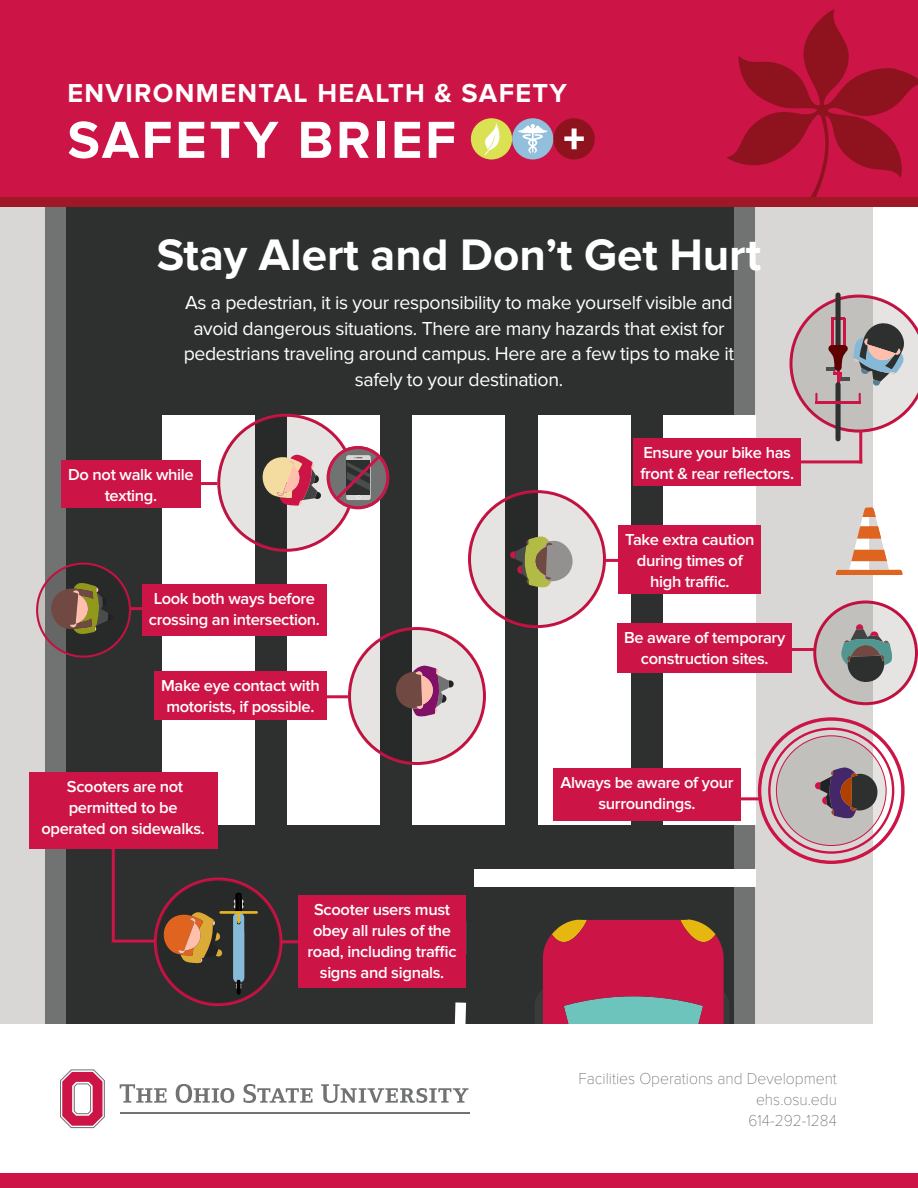
<style>
.page{position:relative;width:918px;height:1188px;background:#fff}
.page>*{position:absolute;margin:0;border:0;box-sizing:border-box;transform-origin:0 0}
.t1{font:700 54px "Proxima Nova";letter-spacing:.05em;color:#fff}
.t2{font:700 45.75px "Proxima Nova";color:#fff}
.t3{font:700 27px "Proxima Nova";letter-spacing:.05em;color:#fff}
.t4{font:19.5px/25.5px "Proxima Nova";letter-spacing:-.02em;color:#fff;text-align:center}
.t5{font:600 16.5px/21px "Proxima Nova";letter-spacing:-.02em;color:#fff;text-align:center}
.t6{font:100 16.5px/21px "Proxima Nova T";color:#606161;text-align:right;scale:.95 1}
</style>
<div class="page">
<div style="left:0;top:137px;width:872px;height:945px;background:#2e3030"></div>
<div style="left:0;top:137px;width:65px;height:945px;background:#d8d7d5"></div>
<div style="left:45px;top:137px;width:20px;height:945px;background:#717272"></div>
<div style="left:734px;top:137px;width:138px;height:945px;background:#d8d7d5"></div>
<div style="left:734px;top:137px;width:20px;height:945px;background:#717272"></div>
<div style="left:163px;top:416px;width:92px;height:409px;background:#fff"></div>
<div style="left:288px;top:416px;width:92px;height:409px;background:#fff"></div>
<div style="left:413px;top:416px;width:92px;height:409px;background:#fff"></div>
<div style="left:538px;top:416px;width:92px;height:409px;background:#fff"></div>
<div style="left:663px;top:416px;width:92px;height:409px;background:#fff"></div>
<svg style="left:535px;top:990px;width:8px;height:35px"></svg>
<svg style="left:724px;top:994px;width:6px;height:31px"></svg>
<svg style="left:680px;top:919px;width:12px;height:1px"></svg>
<svg style="left:543px;top:920px;width:181px;height:105px;background:#b83d58"></svg>
<svg style="left:448px;top:1002px;width:24px;height:23px"></svg>
<div style="left:474px;top:869px;width:281px;height:18px;background:#fff"></div>
<div style="left:0;top:1025px;width:918px;height:163px;background:#fff"></div>
<hr style="left:120px;top:1113px;width:350px;height:1px;background:#717272">
<svg style="left:60px;top:1069px;width:45px;height:59px"></svg>
<svg style="left:120px;top:1084px;width:46px;height:19px"></svg>
<svg style="left:176px;top:1084px;width:58px;height:19px"></svg>
<svg style="left:244px;top:1084px;width:69px;height:19px"></svg>
<svg style="left:321px;top:1084px;width:148px;height:19px"></svg>
<div style="left:0;top:1173px;width:918px;height:15px;background:#cd1446"></div>
<div style="left:61px;top:460px;width:140px;height:47px;background:#cd1446"></div>
<div style="left:634px;top:438px;width:167px;height:48px;background:#cd1446"></div>
<div style="left:0;top:0;width:918px;height:197px;background:#cd1446"></div>
<svg style="left:727px;top:9px;width:191px;height:188px"></svg>
<div style="left:0;top:197px;width:918px;height:10px;background:#a01826"></div>
<div style="left:512px;top:118px;width:41px;height:42px;background:#91bfdc;border-radius:50%"></div>
<div style="left:471px;top:118px;width:41px;height:42px;background:#dae254;border-radius:50%"></div>
<div style="left:553px;top:118px;width:42px;height:42px;background:#8e131e;border-radius:50%"></div>
<svg style="left:518px;top:124px;width:30px;height:30px"></svg>
<svg style="left:484px;top:123px;width:23px;height:32px"></svg>
<svg style="left:564px;top:129px;width:20px;height:20px"></svg>
<svg style="left:219px;top:415px;width:135px;height:135px;fill:#e5e4e3"></svg>
<svg style="left:470px;top:492px;width:134px;height:135px;fill:#e5e4e3"></svg>
<hr style="left:163px;top:482px;width:54px;height:3px;background:#cd1446">
<hr style="left:605px;top:559px;width:54px;height:3px;background:#cd1446">
<hr style="left:782px;top:460px;width:80px;height:3px;background:#cd1446">
<hr style="left:859px;top:430px;width:3px;height:33px;background:#cd1446">
<div style="left:618px;top:525px;width:143px;height:68px;background:#cd1446"></div>
<svg style="left:836px;top:508px;width:66px;height:67px"></svg>
<div style="left:836px;top:382px;width:5px;height:59px;background:#2e3030;border-radius:3px"></div>
<svg style="left:836px;top:292px;width:5px;height:60px"></svg>
<svg style="left:327px;top:446px;width:62px;height:63px"></svg>
<svg style="left:332px;top:452px;width:52px;height:51px;background:#786067"></svg>
<div style="left:327px;top:446px;width:62px;height:63px;border:3px solid #cd1446;border-radius:50%"></div>
<div style="left:617px;top:624px;width:175px;height:49px;background:#cd1446"></div>
<hr style="left:783px;top:648px;width:32px;height:3px;background:#cd1446">
<svg style="left:814px;top:602px;width:103px;height:102px;background:#cdb8bc"></svg>
<svg style="left:841px;top:624px;width:53px;height:58px;background:#7f8684"></svg>
<div style="left:142px;top:584px;width:185px;height:52px;background:#cd1446"></div>
<svg style="left:37px;top:564px;width:93px;height:93px"></svg>
<hr style="left:130px;top:607px;width:54px;height:3px;background:#cd1446">
<svg style="left:50px;top:582px;width:63px;height:52px"></svg>
<svg style="left:260px;top:454px;width:61px;height:52px"></svg>
<svg style="left:510px;top:536px;width:63px;height:53px"></svg>
<svg style="left:789px;top:295px;width:129px;height:138px"></svg>
<div style="left:554px;top:768px;width:187px;height:52px;background:#cd1446"></div>
<hr style="left:705px;top:797px;width:54px;height:3px;background:#cd1446">
<svg style="left:759px;top:719px;width:144px;height:144px"></svg>
<div style="left:154px;top:671px;width:173px;height:49px;background:#cd1446"></div>
<svg style="left:350px;top:629px;width:134px;height:135px;fill:#e5e4e3"></svg>
<hr style="left:294px;top:695px;width:54px;height:3px;background:#cd1446">
<svg style="left:396px;top:665px;width:58px;height:53px;background:#936e7b"></svg>
<div style="left:29px;top:772px;width:189px;height:77px;background:#cd1446"></div>
<div style="left:298px;top:895px;width:168px;height:93px;background:#cd1446"></div>
<svg style="left:155px;top:879px;width:126px;height:126px"></svg>
<svg style="left:161px;top:912px;width:62px;height:51px"></svg>
<hr style="left:281px;top:940px;width:23px;height:3px;background:#cd1446">
<hr style="left:112px;top:844px;width:3px;height:98px;background:#cd1446">
<hr style="left:114px;top:940px;width:41px;height:3px;background:#cd1446">
<div style="left:233px;top:912px;width:11px;height:71px;background:#87b9d8;border-radius:5px"></div>
<hr style="left:219px;top:911px;width:39px;height:3px;background:#e5b622">
<svg style="left:233px;top:893px;width:11px;height:31px"></svg>
<svg style="left:236px;top:981px;width:6px;height:11px"></svg>
<h3 class="t3" style="left:68px;top:78px;width:501px">ENVIRONMENTAL HEALTH &amp; SAFETY</h3>
<h1 class="t1" style="left:68px;top:109px;width:390px">SAFETY BRIEF</h1>
<h2 class="t2" style="left:157px;top:229px;width:606px">Stay Alert and Don’t Get Hurt</h2>
<p class="t4" style="left:184px;top:290px;width:552px">As a pedestrian, it is your responsibility to make yourself visible and avoid dangerous situations. There are many hazards that exist for pedestrians traveling around campus. Here are a few tips to make it safely to your destination.</p>
<p class="t5" style="left:68px;top:464px;width:127px">Do not walk while texting.</p>
<p class="t5" style="left:149px;top:588px;width:173px;text-align:left">Look both ways before crossing an intersection.</p>
<p class="t5" style="left:161px;top:676px;width:160px">Make eye contact with motorists, if possible.</p>
<p class="t5" style="left:41px;top:776px;width:165px">Scooters are not permitted to be operated on sidewalks.</p>
<p class="t5" style="left:308px;top:899px;width:151px">Scooter users must obey all rules of the road, including traffic signs and signals.</p>
<p class="t5" style="left:640px;top:442px;width:155px;text-align:left">Ensure your bike has front &amp; rear reflectors.</p>
<p class="t5" style="left:625px;top:529px;width:131px">Take extra caution during times of high traffic.</p>
<p class="t5" style="left:624px;top:628px;width:163px">Be aware of temporary construction sites.</p>
<p class="t5" style="left:560px;top:772px;width:175px">Always be aware of your surroundings.</p>
<p class="t6" style="left:578px;top:1068px;width:274px">Facilities Operations and Development ehs.osu.edu<br>614-292-1284</p>
</div>
